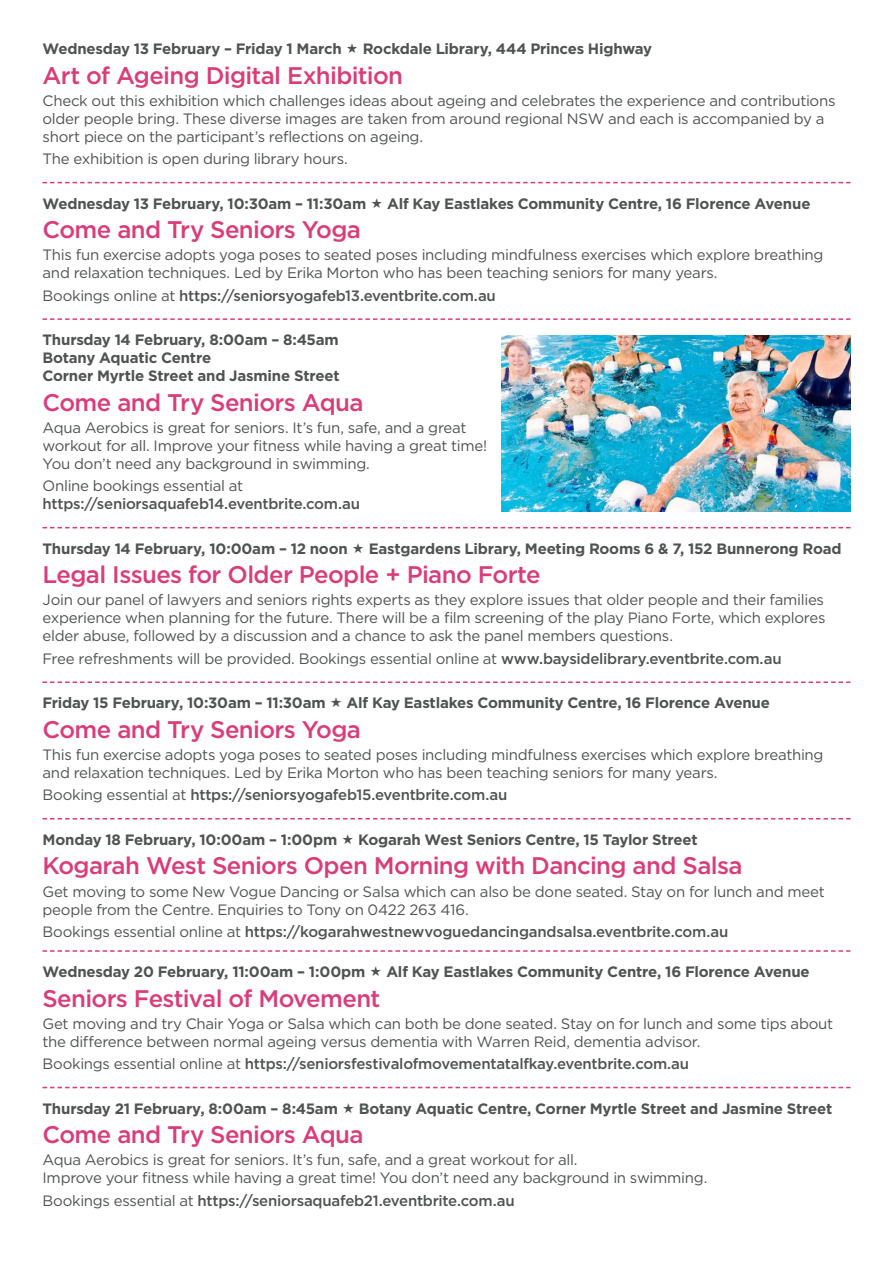
<style>
.page{position:relative;width:893px;height:1263px;background:#fff}
.page>*{position:absolute;margin:0;border:0;box-sizing:border-box;transform-origin:0 0}
.t1{font:500 24px "Gotham";letter-spacing:-.025em;color:#da3c7a}
.t2{font:15px/18px "Gotham";letter-spacing:-.02em;color:#505353}
.t3{font:700 15px/18px "Gotham";letter-spacing:-.015em;color:#505353}
.t4{font:500 15px "Gotham";letter-spacing:-.015em;color:#505353}
.s1{font-weight:400}
.s2{font-weight:500}
</style>
<div class="page">
<svg style="left:43px;top:182px;width:807px;height:1px"></svg>
<svg style="left:43px;top:318px;width:807px;height:2px"></svg>
<svg style="left:43px;top:527px;width:807px;height:1px"></svg>
<svg style="left:43px;top:681px;width:807px;height:2px"></svg>
<svg style="left:43px;top:818px;width:807px;height:1px"></svg>
<svg style="left:43px;top:950px;width:807px;height:2px"></svg>
<svg style="left:43px;top:1087px;width:807px;height:1px"></svg>
<img style="left:502px;top:335px;width:348px;height:177px">
<p class="t3" style="left:43px;top:39px;width:301px">Wednesday 13 February – Friday 1 March</p>
<p class="t3" style="left:363px;top:39px;width:291px">Rockdale Library, 444 Princes Highway</p>
<h1 class="t1" style="left:43px;top:61px;width:362px">Art of Ageing Digital Exhibition</h1>
<p class="t2" style="left:43px;top:91px;width:794px">Check out this exhibition which challenges ideas about ageing and celebrates the experience and contributions older people bring. These diverse images are taken from around regional NSW and each is accompanied by a short piece on the participant’s reflections on ageing.</p>
<p class="t2" style="left:43px;top:150px;width:307px">The exhibition is open during library hours.</p>
<p class="t3" style="left:43px;top:194px;width:325px">Wednesday 13 February, 10:30am – 11:30am</p>
<p class="t3" style="left:387px;top:194px;width:425px">Alf Kay Eastlakes Community Centre, 16 Florence Avenue</p>
<h1 class="t1" style="left:43px;top:216px;width:320px">Come and Try Seniors Yoga</h1>
<p class="t2" style="left:43px;top:246px;width:782px">This fun exercise adopts yoga poses to seated poses including mindfulness exercises which explore breathing and relaxation techniques. Led by Erika Morton who has been teaching seniors for many years.</p>
<p class="t4" style="left:43px;top:287px;width:455px"><span class="s1">Bookings online at</span> https://seniorsyogafeb13.eventbrite.com.au</p>
<p class="t3" style="left:43px;top:330px;width:299px">Thursday 14 February, 8:00am – 8:45am<br>Botany Aquatic Centre<br>Corner Myrtle Street and Jasmine Street</p>
<h1 class="t1" style="left:43px;top:388px;width:323px">Come and Try Seniors Aqua</h1>
<p class="t2" style="left:43px;top:418px;width:446px">Aqua Aerobics is great for seniors. It’s fun, safe, and a great workout for all. Improve your fitness while having a great time!<br>You don’t need any background in swimming.</p>
<p class="t2" style="left:43px;top:477px;width:202px">Online bookings essential at</p>
<p class="t4" style="left:43px;top:495px;width:319px">https://seniorsaquafeb14.eventbrite.com.au</p>
<p class="t3" style="left:43px;top:539px;width:307px">Thursday 14 February, 10:00am – 12 noon</p>
<p class="t3" style="left:369px;top:539px;width:474px">Eastgardens Library, Meeting Rooms 6 &amp; 7, 152 Bunnerong Road</p>
<h1 class="t1" style="left:43px;top:561px;width:500px">Legal Issues for Older People + Piano Forte</h1>
<p class="t2" style="left:43px;top:591px;width:784px;text-align:justify">Join our panel of lawyers and seniors rights experts as they explore issues that older people and their families experience when planning for the future. There will be a film screening of the play Piano Forte, which explores elder abuse, followed by a discussion and a chance to ask the panel members questions.</p>
<p class="t2" style="left:43px;top:649px;width:741px">Free refreshments will be provided. Bookings essential online at <span class="s2">www.baysidelibrary.eventbrite.com.au</span></p>
<p class="t3" style="left:43px;top:693px;width:285px">Friday 15 February, 10:30am – 11:30am</p>
<p class="t3" style="left:347px;top:693px;width:425px">Alf Kay Eastlakes Community Centre, 16 Florence Avenue</p>
<h1 class="t1" style="left:43px;top:716px;width:320px">Come and Try Seniors Yoga</h1>
<p class="t2" style="left:43px;top:745px;width:782px">This fun exercise adopts yoga poses to seated poses including mindfulness exercises which explore breathing and relaxation techniques. Led by Erika Morton who has been teaching seniors for many years.</p>
<p class="t4" style="left:43px;top:786px;width:466px"><span class="s1">Booking essential at</span> https://seniorsyogafeb15.eventbrite.com.au</p>
<p class="t3" style="left:43px;top:830px;width:296px">Monday 18 February, 10:00am – 1:00pm</p>
<p class="t3" style="left:358px;top:830px;width:341px">Kogarah West Seniors Centre, 15 Taylor Street</p>
<h1 class="t1" style="left:43px;top:852px;width:702px">Kogarah West Seniors Open Morning with Dancing and Salsa</h1>
<p class="t2" style="left:43px;top:882px;width:784px">Get moving to some New Vogue Dancing or Salsa which can also be done seated. Stay on for lunch and meet people from the Centre. Enquiries to Tony on 0422 263 416.</p>
<p class="t4" style="left:43px;top:923px;width:687px"><span class="s1">Bookings essential online at</span> https://kogarahwestnewvoguedancingandsalsa.eventbrite.com.au</p>
<p class="t3" style="left:43px;top:962px;width:324px">Wednesday 20 February, 11:00am – 1:00pm</p>
<p class="t3" style="left:386px;top:962px;width:425px">Alf Kay Eastlakes Community Centre, 16 Florence Avenue</p>
<h1 class="t1" style="left:43px;top:984px;width:339px">Seniors Festival of Movement</h1>
<p class="t2" style="left:43px;top:1014px;width:792px">Get moving and try Chair Yoga or Salsa which can both be done seated. Stay on for lunch and some tips about the difference between normal ageing versus dementia with Warren Reid, dementia advisor.</p>
<p class="t4" style="left:43px;top:1055px;width:648px"><span class="s1">Bookings essential online at</span> https://seniorsfestivalofmovementatalfkay.eventbrite.com.au</p>
<p class="t3" style="left:43px;top:1099px;width:297px">Thursday 21 February, 8:00am – 8:45am</p>
<p class="t3" style="left:359px;top:1099px;width:475px">Botany Aquatic Centre, Corner Myrtle Street and Jasmine Street</p>
<h1 class="t1" style="left:43px;top:1121px;width:323px">Come and Try Seniors Aqua</h1>
<p class="t2" style="left:43px;top:1151px;width:666px">Aqua Aerobics is great for seniors. It’s fun, safe, and a great workout for all.<br>Improve your fitness while having a great time! You don’t need any background in swimming.</p>
<p class="t4" style="left:43px;top:1192px;width:474px"><span class="s1">Bookings essential at</span> https://seniorsaquafeb21.eventbrite.com.au</p>
</div>
